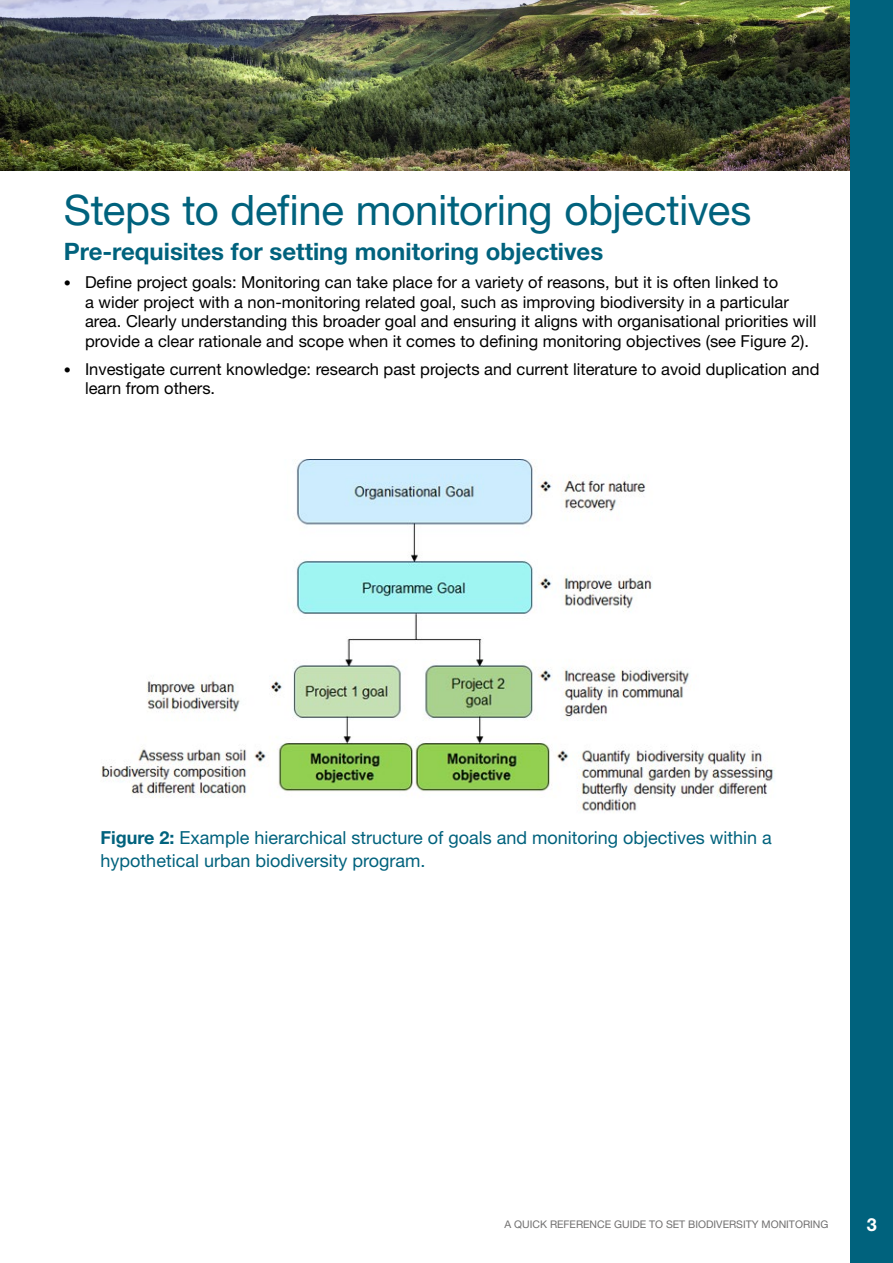
<style>
.page{position:relative;width:893px;height:1263px;background:#fff}
.page>*{position:absolute;margin:0;border:0;box-sizing:border-box;transform-origin:0 0}
.Sub_title{font:42px "Helvetica Neue LT Std";letter-spacing:-.01em;color:#00627d}
.Heading_2{font:700 24px "Helvetica Neue LT Std";color:#00627d}
.Body{font:18px/22.5px "Helvetica Neue LT Std";color:#00627d}
.t1{font:700 18px "Helvetica Neue LT Std";color:#fff}
.t2{font:16.5px/19.5px "Helvetica Neue LT Std";color:#000}
.t3{font:10.5px "Helvetica Neue LT Std";color:#706f6f}
.s1{font-size:14.25px}
.s2{font-weight:700}
</style>
<div class="page">
<img style="left:0;top:0;width:850px;height:170px">
<div style="left:850px;top:0;width:43px;height:1263px;background:#00627d"></div>
<img style="left:100px;top:460px;width:674px;height:351px">
<p class="Sub_title" style="left:64px;top:185px;width:689px">Steps to define monitoring objectives</p>
<p class="Heading_2" style="left:64px;top:237px;width:541px">Pre-requisites for setting monitoring objectives</p>
<p class="t2" style="left:85px;top:272px;width:733px;text-indent:-21px"><span class="s1">•</span> Define project goals: Monitoring can take place for a variety of reasons, but it is often linked to<br>a wider project with a non-monitoring related goal, such as improving biodiversity in a particular area. Clearly understanding this broader goal and ensuring it aligns with organisational priorities will provide a clear rationale and scope when it comes to defining monitoring objectives (see Figure 2).</p>
<p class="t2" style="left:85px;top:359px;width:736px;text-indent:-21px"><span class="s1">•</span> Investigate current knowledge: research past projects and current literature to avoid duplication and learn from others.</p>
<p class="Body" style="left:101px;top:826px;width:673px"><span class="s2">Figure 2:</span> Example hierarchical structure of goals and monitoring objectives within a hypothetical urban biodiversity program.</p>
<p class="t3" style="left:504px;top:1218px;width:325px">A QUICK REFERENCE GUIDE TO SET BIODIVERSITY MONITORING</p>
<p class="t1" style="left:867px;top:1214px;width:12px">3</p>
</div>
